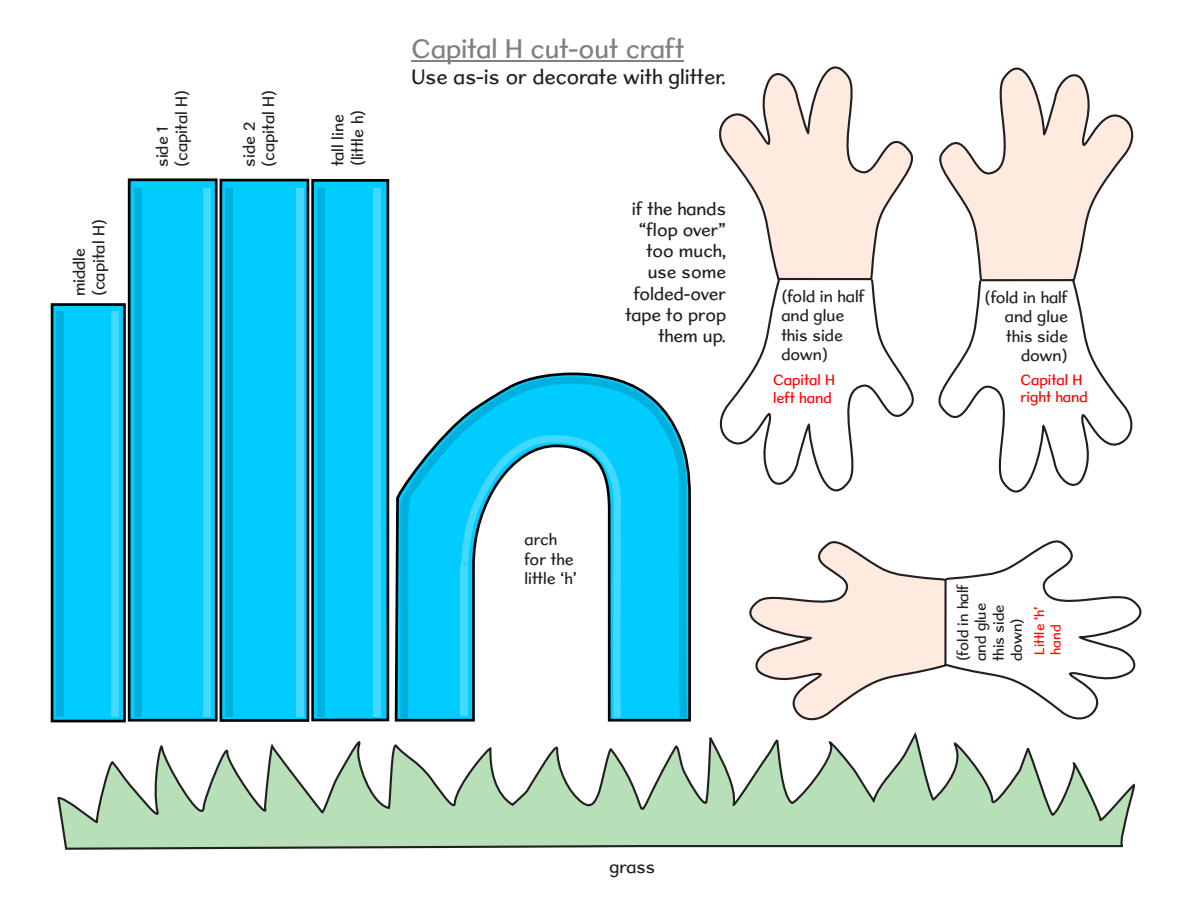
<style>
.page{position:relative;width:1188px;height:918px;background:#fff}
.page>*{position:absolute;margin:0;border:0;box-sizing:border-box;transform-origin:0 0}
.t1{font:27px "Sweater School Rg";color:#808080}
.t2{font:21px "Sweater School Rg";color:#231f20}
.t3{font:18px/21.1px "Sweater School Rg";color:#231f20;text-align:right}
.t4{font:16.5px/19.4px "Sweater School Rg";color:#231f20}
.t5{font:15.15px/17.9px "Sweater School Rg";color:#231f20}
.t6{font:15px/17.5px "Sweater School Rg";color:#f00}
.t7{font:13.8px/16.2px "Sweater School Rg";color:#f00}
</style>
<div class="page">
<svg style="left:719px;top:66px;width:195px;height:210px;fill:#ffeae0"></svg>
<svg style="left:719px;top:276px;width:195px;height:216px"></svg>
<svg style="left:939px;top:67px;width:195px;height:210px;fill:#ffeae0"></svg>
<svg style="left:938px;top:277px;width:195px;height:216px"></svg>
<svg style="left:749px;top:540px;width:393px;height:181px"></svg>
<div style="left:220px;top:179px;width:89px;height:543px;background:#0cf;border:3px solid #000"></div>
<div style="left:128px;top:178px;width:90px;height:544px;background:#0cf;border:3px solid #000"></div>
<div style="left:311px;top:179px;width:78px;height:542px;background:#0cf;border:3px solid #000"></div>
<div style="left:51px;top:303px;width:75px;height:419px;background:#0cf;border:3px solid #000"></div>
<hr style="left:411px;top:60px;width:273px;height:1px;background:#808080">
<div style="left:112px;top:311px;width:7px;height:406px;background:#41d9ff"></div>
<div style="left:56px;top:311px;width:8px;height:406px;background:#00b0dc"></div>
<div style="left:203px;top:189px;width:8px;height:528px;background:#41d9ff"></div>
<div style="left:134px;top:189px;width:8px;height:528px;background:#00b0dc"></div>
<div style="left:373px;top:189px;width:8px;height:528px;background:#41d9ff"></div>
<div style="left:317px;top:189px;width:8px;height:528px;background:#00b0dc"></div>
<div style="left:296px;top:189px;width:8px;height:528px;background:#41d9ff"></div>
<div style="left:226px;top:189px;width:7px;height:528px;background:#00b0dc"></div>
<svg style="left:396px;top:373px;width:295px;height:349px"></svg>
<svg style="left:458px;top:429px;width:167px;height:293px"></svg>
<svg style="left:57px;top:732px;width:1078px;height:118px;fill:#b8e0b8"></svg>
<p class="t4" style="left:71px;top:296px;width:79px;rotate:-90deg">middle (capital H)</p>
<p class="t4" style="left:154px;top:167px;width:79px;rotate:-90deg">side 1 (capital H)</p>
<p class="t4" style="left:241px;top:167px;width:79px;rotate:-90deg">side 2 (capital H)</p>
<p class="t4" style="left:330px;top:166px;width:58px;rotate:-90deg">tall line (little h)</p>
<h1 class="t1" style="left:411px;top:37px;width:274px">Capital H cut-out craft</h1>
<p class="t2" style="left:411px;top:68px;width:316px">Use as-is or decorate with glitter.</p>
<p class="t3" style="left:625px;top:200px;width:102px">if the hands “flop over” too much, use some folded-over tape to prop them up.</p>
<p class="t4" style="left:781px;top:288px;width:85px">(fold in half and glue this side down)</p>
<p class="t6" style="left:773px;top:373px;width:63px">Capital H left hand</p>
<p class="t4" style="left:524px;top:531px;width:54px">arch for the little ‘h’</p>
<p class="t3" style="left:609px;top:858px;width:47px">grass</p>
<p class="t4" style="left:985px;top:289px;width:85px;text-align:right">(fold in half and glue this side down)</p>
<p class="t6" style="left:1020px;top:372px;width:69px">Capital H right hand</p>
<p class="t5" style="left:955px;top:661px;width:78px;rotate:-90deg">(fold in half and glue this side down)</p>
<p class="t7" style="left:1033px;top:655px;width:49px;rotate:-90deg">Little ‘h’ hand</p>
</div>
